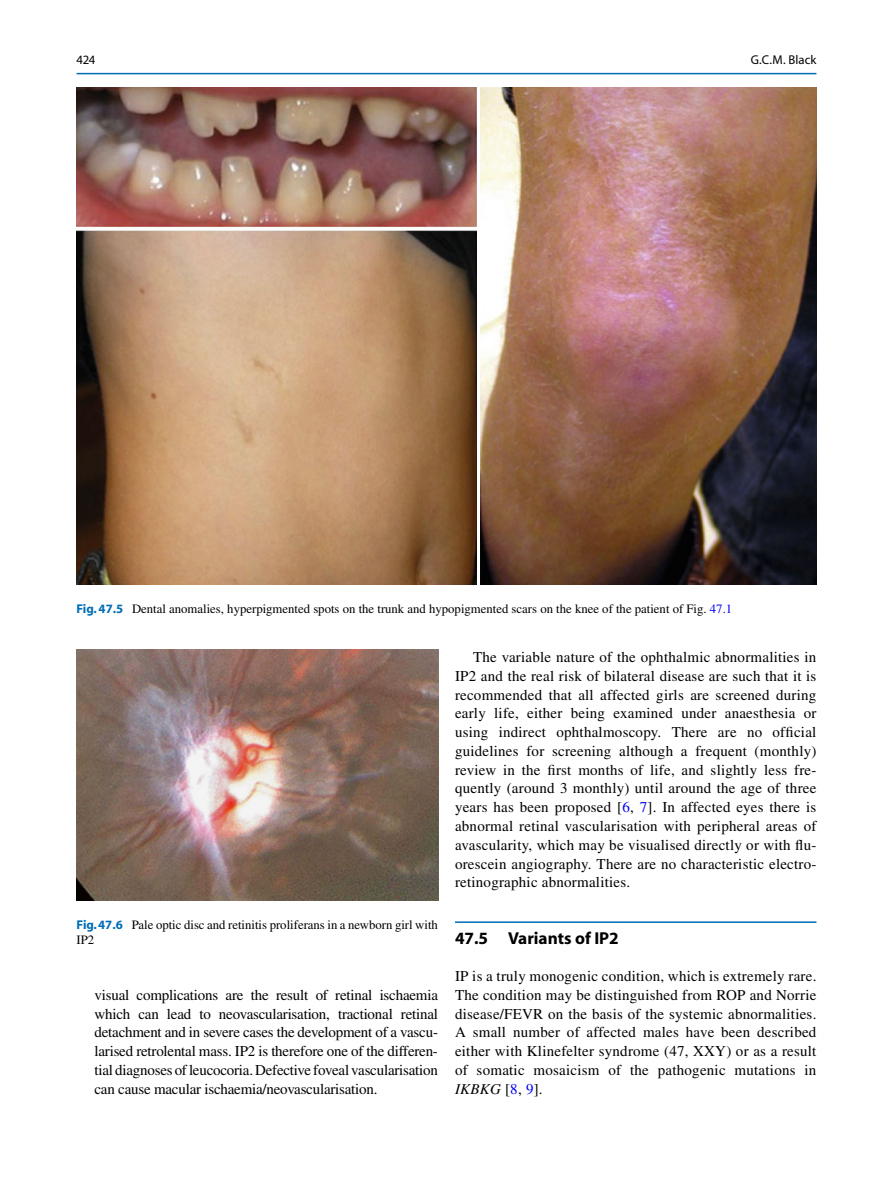
<style>
.page{position:relative;width:893px;height:1187px;background:#fff}
.page>*{position:absolute;margin:0;border:0;box-sizing:border-box;transform-origin:0 0}
.t1{font:700 17.25px "Htlnxq Myriad";color:#000}
.t2{font:15px/18.8px "Cngqtc Times";letter-spacing:.015em;color:#000;text-align:justify}
.t3{font:italic 15px "Mmbmbj Times";letter-spacing:.015em;color:#000}
.t4{font:12.75px/15px "Cngqtc Times";color:#000}
.t5{font:12.75px "Rlmdwc Myriad";letter-spacing:.005em;color:#000}
.s1{font-family:"Htlnxq Myriad";font-weight:700;color:#006db6}
.s2{color:#0000fa}
.s3{font-family:"Cngqtc Times";font-style:normal}
.s4{font-family:"Cngqtc Times";font-style:normal;color:#0000fa}
</style>
<div class="page">
<hr style="left:455px;top:921px;width:361px;height:1px;background:#006db6">
<img style="left:76px;top:88px;width:400px;height:496px">
<img style="left:481px;top:88px;width:336px;height:496px">
<img style="left:77px;top:649px;width:361px;height:251px">
<hr style="left:77px;top:73px;width:739px;height:1px;background:#006db6">
<p class="t5" style="left:77px;top:55px;width:20px">424</p>
<p class="t5" style="left:751px;top:55px;width:67px">G.C.M. Black</p>
<p class="t4" style="left:76px;top:602px;width:657px"><span class="s1">Fig. 47.5</span> Dental anomalies, hyperpigmented spots on the trunk and hypopigmented scars on the knee of the patient of Fig. <span class="s2">47.1</span></p>
<p class="t4" style="left:77px;top:918px;width:363px"><span class="s1">Fig. 47.6</span> Pale optic disc and retinitis proliferans in a newborn girl with<br>IP2</p>
<p class="t2" style="left:95px;top:986px;width:345px">visual complications are the result of retinal ischaemia which can lead to neovascularisation, tractional retinal detachment and in severe cases the development of a vascu&shy;larised retrolental mass. IP2 is therefore one of the differen&shy;tial diagnoses of leucocoria. Defective foveal vascularisation can cause macular ischaemia/neovascularisation.</p>
<p class="t2" style="left:455px;top:649px;width:363px;text-indent:18px">The variable nature of the ophthalmic abnormalities in IP2 and the real risk of bilateral disease are such that it is recommended that all affected girls are screened during early life, either being examined under anaesthesia or using indirect ophthalmoscopy. There are no official guidelines for screening although a frequent (monthly) review in the first months of life, and slightly less fre&shy;quently (around 3 monthly) until around the age of three years has been proposed [ <span class="s2">6</span> , <span class="s2">7</span> ]. In affected eyes there is abnormal retinal vascularisation with peripheral areas of avascularity, which may be visualised directly or with flu&shy;orescein angiography. There are no characteristic electro&shy;retinographic abnormalities.</p>
<p class="t1" style="left:455px;top:931px;width:165px">47.5 Variants of IP2</p>
<p class="t2" style="left:455px;top:968px;width:363px">IP is a truly monogenic condition, which is extremely rare.<br>The condition may be distinguished from ROP and Norrie disease/FEVR on the basis of the systemic abnormalities.<br>A small number of affected males have been described either with Klinefelter syndrome (47, XXY) or as a result of somatic mosaicism of the pathogenic mutations in</p>
<p class="t3" style="left:455px;top:1083px;width:89px">IKBKG <span class="s3">[</span> <span class="s4">8</span> <span class="s3">,</span> <span class="s4">9</span> <span class="s3">].</span></p>
</div>
